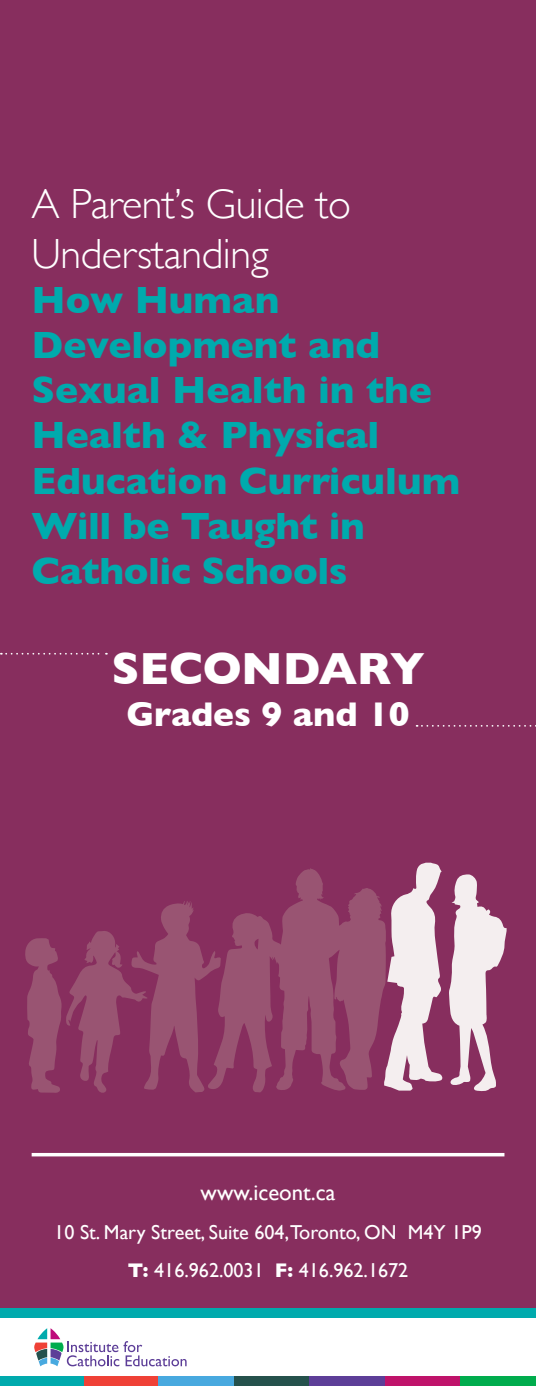
<style>
.page{position:relative;width:536px;height:1386px;background:#fff}
.page>*{position:absolute;margin:0;border:0;box-sizing:border-box;transform-origin:0 0}
.t1{font:700 45.85px "Gill Sans";letter-spacing:-.005em;color:#fff}
.t2{font:300 42.18px/49.2px "Gill Sans";letter-spacing:-.01em;color:#fff}
.t3{font:700 38.68px/45.1px "Gill Sans";color:#00aaad}
.t4{font:700 35px "Gill Sans";color:#fff}
.t5{font:22.75px "Gill Sans";color:#fff}
.t6{font:20.12px/38.5px "Gill Sans";color:#fff;text-align:center}
.s1{font-weight:700}
</style>
<div class="page">
<div style="left:0;top:0;width:536px;height:1314px;background:#872e5e"></div>
<svg style="left:1px;top:653px;width:106px;height:2px"></svg>
<svg style="left:416px;top:725px;width:120px;height:2px"></svg>
<hr style="left:32px;top:1153px;width:472px;height:3px;background:#fff">
<div style="left:384px;top:1377px;width:76px;height:9px;background:#bf136a"></div>
<div style="left:233px;top:1377px;width:76px;height:9px;background:#25514c"></div>
<div style="left:82px;top:1377px;width:76px;height:9px;background:#ef4136"></div>
<div style="left:0;top:1377px;width:83px;height:9px;background:#00aaad"></div>
<div style="left:158px;top:1377px;width:75px;height:9px;background:#48a9df"></div>
<div style="left:309px;top:1377px;width:75px;height:9px;background:#5d3e98"></div>
<div style="left:460px;top:1377px;width:76px;height:9px;background:#00ac4d"></div>
<svg style="left:34px;top:1328px;width:152px;height:38px"></svg>
<div style="left:0;top:1308px;width:536px;height:9px;background:#00aaad"></div>
<svg style="left:449px;top:874px;width:57px;height:218px"></svg>
<svg style="left:25px;top:863px;width:417px;height:230px"></svg>
<p class="t2" style="left:32px;top:178px;width:321px">A Parent’s Guide to<br>Understanding</p>
<p class="t3" style="left:32px;top:276px;width:430px">How Human<br>Development and<br>Sexual Health in the<br>Health &amp; Physical<br>Education Curriculum<br>Will be Taught in<br>Catholic Schools</p>
<p class="t1" style="left:111px;top:632px;width:314px">Secondary</p>
<p class="t4" style="left:126px;top:687px;width:284px">Grades 9 and 10</p>
<p class="t5" style="left:200px;top:1179px;width:136px">www.iceont.ca</p>
<p class="t6" style="left:54px;top:1212px;width:429px">10 St. Mary Street, Suite 604,Toronto, ON M4Y 1P9<br><span class="s1">T:</span> 416.962.0031 <span class="s1">F:</span> 416.962.1672</p>
</div>
